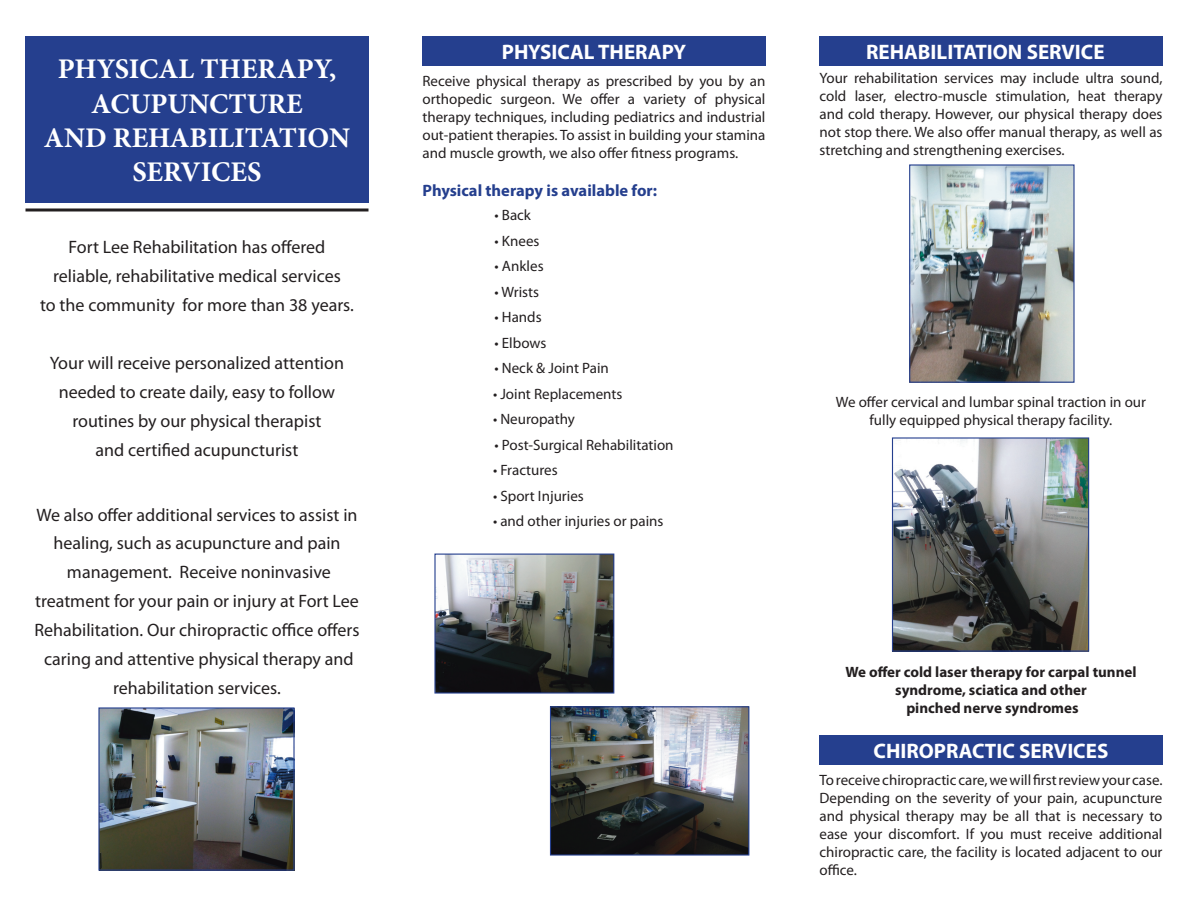
<style>
.page{position:relative;width:1188px;height:918px;background:#fff}
.page>*{position:absolute;margin:0;border:0;box-sizing:border-box;transform-origin:0 0}
.t1{font:700 28.5px/34.2px "Minion Pro";color:#fff;text-align:center}
.t2{font:700 21px "Myriad Pro";color:#fff}
.t3{font:18px/28.8px "Myriad Pro";color:#231f20;text-align:center}
.t4{font:700 16.5px "Myriad Pro";color:#253f8e}
.t5{font:15px/18px "Myriad Pro";color:#231f20;text-align:justify}
.t6{font:700 15px/18px "Myriad Pro";color:#231f20;text-align:center}
.s1{color:#253f8e}
</style>
<div class="page">
<img style="left:552px;top:708px;width:195px;height:146px">
<div style="left:550px;top:706px;width:199px;height:150px;border:1px solid #253f8e"></div>
<img style="left:894px;top:439px;width:193px;height:211px">
<div style="left:892px;top:437px;width:197px;height:215px;border:1px solid #253f8e"></div>
<img style="left:911px;top:166px;width:162px;height:215px">
<div style="left:909px;top:164px;width:166px;height:219px;border:1px solid #253f8e"></div>
<div style="left:819px;top:36px;width:343px;height:30px;background:#253f8e"></div>
<div style="left:423px;top:36px;width:343px;height:30px;background:#253f8e"></div>
<div style="left:819px;top:735px;width:343px;height:30px;background:#253f8e"></div>
<div style="left:26px;top:36px;width:343px;height:166px;background:#253f8e"></div>
<img style="left:436px;top:556px;width:176px;height:136px">
<div style="left:434px;top:554px;width:180px;height:140px;border:1px solid #253f8e"></div>
<img style="left:100px;top:709px;width:193px;height:160px">
<div style="left:98px;top:707px;width:197px;height:164px;border:1px solid #253f8e"></div>
<hr style="left:26px;top:208px;width:343px;height:3px;background:#231f20">
<h1 class="t1" style="left:44px;top:52px;width:308px">PHYSICAL THERAPY,<br>ACUPUNCTURE<br>AND REHABILITATION<br>SERVICES</h1>
<p class="t3" style="left:40px;top:232px;width:315px">Fort Lee Rehabilitation has offered reliable, rehabilitative medical services<br>to the community for more than 38 years.</p>
<p class="t3" style="left:50px;top:348px;width:296px">Your will receive personalized attention needed to create daily, easy to follow routines by our physical therapist<br>and certified acupuncturist</p>
<p class="t3" style="left:35px;top:501px;width:327px">We also offer additional services to assist in healing, such as acupuncture and pain management. Receive noninvasive treatment for your pain or injury at Fort Lee Rehabilitation. Our chiropractic office offers caring and attentive physical therapy and rehabilitation services.</p>
<h2 class="t2" style="left:502px;top:38px;width:186px">PHYSICAL THERAPY</h2>
<h2 class="t2" style="left:866px;top:38px;width:251px">REHABILITATION SERVICE<span class="s1">S</span></h2>
<p class="t5" style="left:422px;top:72px;width:345px">Receive physical therapy as prescribed by you by an orthopedic surgeon. We offer a variety of physical therapy techniques, including pediatrics and industrial out-patient therapies. To assist in building your stamina and muscle growth, we also offer fitness programs.</p>
<p class="t4" style="left:423px;top:180px;width:236px">Physical therapy is available for:</p>
<p class="t5" style="left:495px;top:206px;width:38px">• Back</p>
<p class="t5" style="left:495px;top:231px;width:46px">• Knees</p>
<p class="t5" style="left:495px;top:257px;width:51px">• Ankles</p>
<p class="t5" style="left:495px;top:282px;width:46px">• Wrists</p>
<p class="t5" style="left:495px;top:308px;width:49px">• Hands</p>
<p class="t5" style="left:495px;top:333px;width:53px">• Elbows</p>
<p class="t5" style="left:495px;top:359px;width:116px">• Neck &amp; Joint Pain</p>
<p class="t5" style="left:493px;top:384px;width:131px">• Joint Replacements</p>
<p class="t5" style="left:493px;top:410px;width:83px">• Neuropathy</p>
<p class="t5" style="left:495px;top:435px;width:181px">• Post-Surgical Rehabilitation</p>
<p class="t5" style="left:493px;top:461px;width:66px">• Fractures</p>
<p class="t5" style="left:493px;top:486px;width:92px">• Sport Injuries</p>
<p class="t5" style="left:493px;top:512px;width:172px">• and other injuries or pains</p>
<p class="t5" style="left:819px;top:69px;width:345px">Your rehabilitation services may include ultra sound, cold laser, electro-muscle stimulation, heat therapy and cold therapy. However, our physical therapy does not stop there. We also offer manual therapy, as well as stretching and strengthening exercises.</p>
<p class="t5" style="left:836px;top:393px;width:312px;text-align:center">We offer cervical and lumbar spinal traction in our fully equipped physical therapy facility.</p>
<p class="t6" style="left:845px;top:663px;width:293px">We offer cold laser therapy for carpal tunnel syndrome, sciatica and other<br>pinched nerve syndromes</p>
<h2 class="t2" style="left:874px;top:737px;width:236px">CHIROPRACTIC SERVICES</h2>
<p class="t5" style="left:819px;top:771px;width:345px">To receive chiropractic care, we will first review your case.<br>Depending on the severity of your pain, acupuncture and physical therapy may be all that is necessary to ease your discomfort. If you must receive additional chiropractic care, the facility is located adjacent to our office.</p>
</div>
